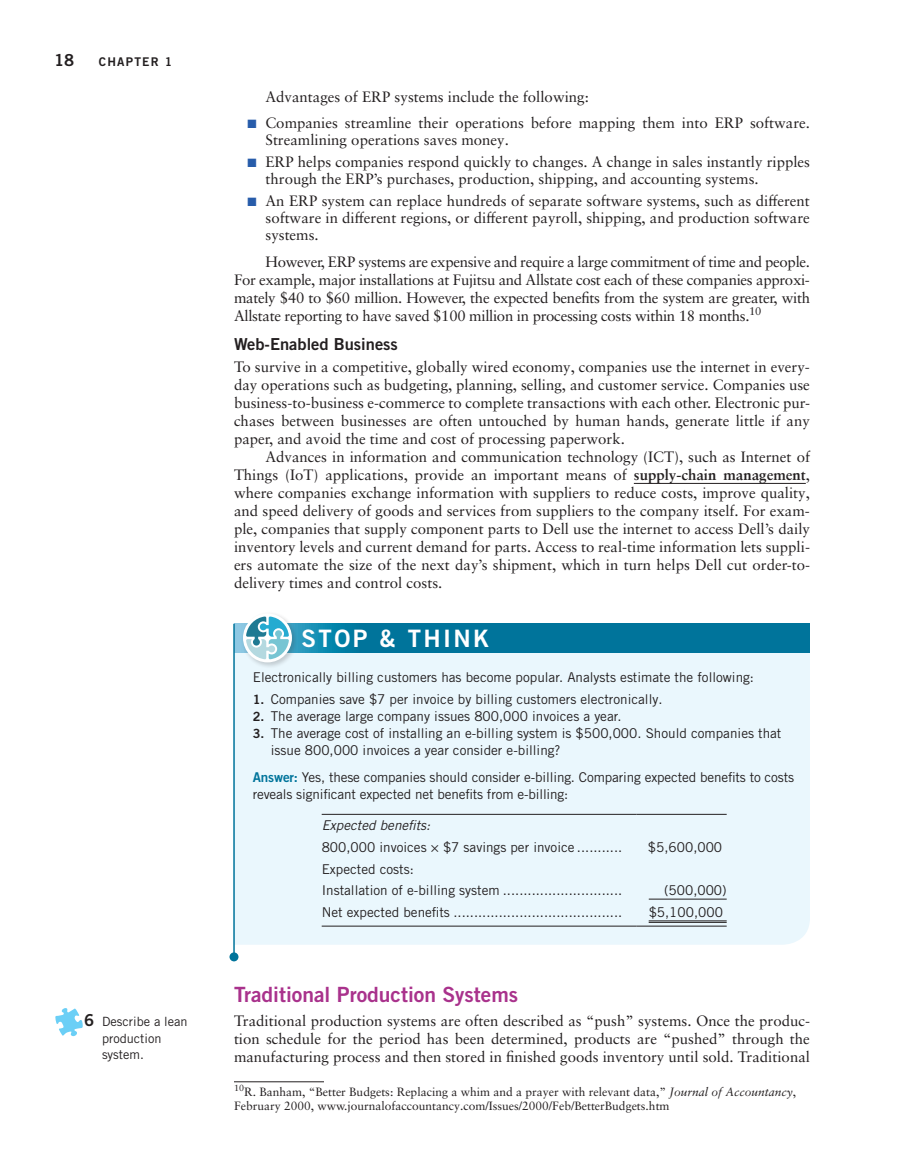
<style>
.page{position:relative;width:918px;height:1175px;background:#fff}
.page>*{position:absolute;margin:0;border:0;box-sizing:border-box;transform-origin:0 0}
.t1{font:24px "Trade Gothic LT Pro Bd 2";letter-spacing:.1em;color:#fff}
.t2{font:21px "Trade Gothic LT Pro Bd 2";color:#a9328c}
.t3{font:16.5px "Trade Gothic LT Pro Bd 2";color:#231f20}
.t4{font:15px/18px "Sabon LT Pro";color:#231f20;text-align:justify}
.t5{font:13.5px/17.2px "Trade Gothic LT Pro";color:#231f20}
.t6{font:italic 13.5px "Trade Gothic LT Pro";color:#231f20}
.t7{font:12.75px/16.5px "Trade Gothic LT Pro";color:#231f20}
.t8{font:12px/14.2px "Sabon LT Pro";color:#231f20}
.t9{font:12px "Trade Gothic LT Pro Bd 2";letter-spacing:.1em;color:#231f20}
.s1{font-family:"Trade Gothic LT Pro Bd 2";font-size:16.5px}
.s2{color:#275caa}
.s3{font-weight:700}
.s4{font-family:"Trade Gothic LT Pro Bd 2";font-size:12.75px}
.s5{font-family:"Trade Gothic LT Pro Bd 2";color:#00749b}
.s6{font-style:italic}
</style>
<div class="page">
<hr style="left:634px;top:483px;width:172px;height:1px;background:#231f20">
<div style="left:235px;top:652px;width:575px;height:292px;background:#eaf7fd"></div>
<hr style="left:322px;top:814px;width:315px;height:1px;background:#231f20">
<hr style="left:637px;top:814px;width:90px;height:1px;background:#231f20">
<hr style="left:322px;top:925px;width:315px;height:1px;background:#231f20">
<hr style="left:637px;top:925px;width:90px;height:1px;background:#231f20">
<hr style="left:649px;top:898px;width:78px;height:1px;background:#231f20">
<hr style="left:649px;top:920px;width:78px;height:1px;background:#231f20">
<hr style="left:649px;top:922px;width:78px;height:1px;background:#231f20">
<svg style="left:235px;top:624px;width:575px;height:28px;background:#03779e"></svg>
<div style="left:230px;top:952px;width:9px;height:9px;background:#00749b;border-radius:50%"></div>
<hr style="left:233px;top:624px;width:2px;height:331px;background:#00749b">
<div style="left:241px;top:611px;width:57px;height:58px;background:#231f20;opacity:.2"></div>
<div style="left:243px;top:613px;width:49px;height:49px;background:#fff;border-radius:50%"></div>
<svg style="left:246px;top:616px;width:43px;height:43px"></svg>
<hr style="left:234px;top:1081px;width:90px;height:1px;background:#231f20">
<svg style="left:55px;top:1008px;width:28px;height:28px"></svg>
<p class="t3" style="left:54px;top:50px;width:22px">18</p>
<p class="t9" style="left:99px;top:54px;width:75px">CHAPTER 1</p>
<p class="t7" style="left:102px;top:1013px;width:87px;text-indent:-18px"><span class="s1">6</span> Describe a lean production system.</p>
<p class="t4" style="left:266px;top:87px;width:325px">Advantages of ERP systems include the following:</p>
<p class="t4" style="left:266px;top:113px;width:546px;line-height:17.2px;text-indent:-18px"><span class="s2">■</span> Companies streamline their operations before mapping them into ERP software.<br>Streamlining operations saves money.</p>
<p class="t4" style="left:266px;top:152px;width:546px;line-height:17.2px;text-indent:-18px"><span class="s2">■</span> ERP helps companies respond quickly to changes. A change in sales instantly ripples through the ERP’s purchases, production, shipping, and accounting systems.</p>
<p class="t4" style="left:266px;top:191px;width:546px;line-height:17.2px;text-indent:-18px"><span class="s2">■</span> An ERP system can replace hundreds of separate software systems, such as different software in different regions, or different payroll, shipping, and production software systems.</p>
<p class="t4" style="left:234px;top:253px;width:578px;text-indent:32px">However, ERP systems are expensive and require a large commitment of time and people.<br>For example, major installations at Fujitsu and Allstate cost each of these companies approxi&shy;mately $40 to $60 million. However, the expected benefits from the system are greater, with Allstate reporting to have saved $100 million in processing costs within 18 months.<sup>10</sup></p>
<p class="t3" style="left:234px;top:334px;width:165px">Web-Enabled Business</p>
<p class="t4" style="left:234px;top:358px;width:577px">To survive in a competitive, globally wired economy, companies use the internet in every&shy;day operations such as budgeting, planning, selling, and customer service. Companies use business-to-business e-commerce to complete transactions with each other. Electronic pur&shy;chases between businesses are often untouched by human hands, generate little if any paper, and avoid the time and cost of processing paperwork.</p>
<p class="t4" style="left:234px;top:448px;width:578px;text-indent:32px">Advances in information and communication technology (ICT), such as Internet of Things (IoT) applications, provide an important means of <span class="s3">supply-chain management</span>, where companies exchange information with suppliers to reduce costs, improve quality, and speed delivery of goods and services from suppliers to the company itself. For exam&shy;ple, companies that supply component parts to Dell use the internet to access Dell’s daily inventory levels and current demand for parts. Access to real-time information lets suppli&shy;ers automate the size of the next day’s shipment, which in turn helps Dell cut order-to&shy;delivery times and control costs.</p>
<h1 class="t1" style="left:302px;top:623px;width:189px">STOP &amp; THINK</h1>
<p class="t5" style="left:253px;top:668px;width:503px">Electronically billing customers has become popular. Analysts estimate the following:</p>
<p class="t5" style="left:253px;top:690px;width:411px"><span class="s4">1.</span> Companies save $7 per invoice by billing customers electronically.</p>
<p class="t5" style="left:253px;top:707px;width:370px"><span class="s4">2.</span> The average large company issues 800,000 invoices a year.</p>
<p class="t5" style="left:271px;top:724px;width:512px;text-indent:-18px"><span class="s4">3.</span> The average cost of installing an e-billing system is $500,000. Should companies that issue 800,000 invoices a year consider e-billing?</p>
<p class="t5" style="left:253px;top:768px;width:543px"><span class="s5">Answer:</span> Yes, these companies should consider e-billing. Comparing expected benefits to costs reveals significant expected net benefits from e-billing:</p>
<p class="t6" style="left:322px;top:817px;width:110px">Expected benefits:</p>
<p class="t5" style="left:322px;top:838px;width:302px">800,000 invoices × $7 savings per invoice ...........</p>
<p class="t5" style="left:648px;top:838px;width:76px">$5,600,000</p>
<p class="t5" style="left:322px;top:857px;width:302px;line-height:21.8px">Expected costs:<br>Installation of e-billing system .............................</p>
<p class="t5" style="left:664px;top:881px;width:64px">(500,000)</p>
<p class="t5" style="left:322px;top:903px;width:302px">Net expected benefits .........................................</p>
<p class="t5" style="left:649px;top:903px;width:76px">$5,100,000</p>
<h2 class="t2" style="left:234px;top:981px;width:286px">Traditional Production Systems</h2>
<p class="t4" style="left:234px;top:1010px;width:578px">Traditional production systems are often described as “push” systems. Once the produc&shy;tion schedule for the period has been determined, products are “pushed” through the manufacturing process and then stored in finished goods inventory until sold. Traditional</p>
<p class="t8" style="left:234px;top:1084px;width:564px"><sup>10</sup>R. Banham, “Better Budgets: Replacing a whim and a prayer with relevant data,” <span class="s6">Journal of Accountancy</span>,<br>February 2000, www.journalofaccountancy.com/Issues/2000/Feb/BetterBudgets.htm</p>
</div>
